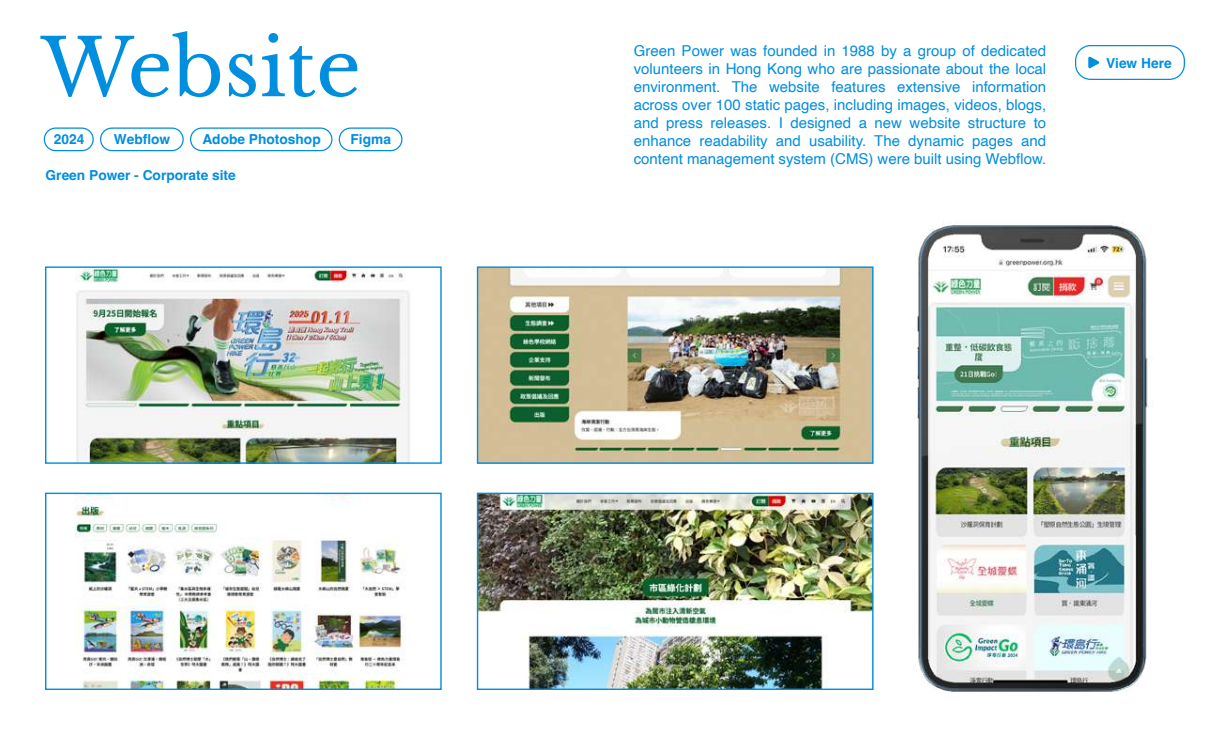
<style>
.page{position:relative;width:1230px;height:735px;background:#fff}
.page>*{position:absolute;margin:0;border:0;box-sizing:border-box;transform-origin:0 0}
.t1{font:78.5px "Libre Baskerville";color:#008edf}
.t2{font:15px/18px "Helvetica";color:#008edf;text-align:justify}
.t3{font:700 13.75px "Helvetica";color:#008edf}
</style>
<div class="page">
<div style="left:1075px;top:45px;width:110px;height:35px;border:1px solid #008edf;border-radius:15px"></div>
<svg style="left:1088px;top:56px;width:11px;height:13px"></svg>
<div style="left:44px;top:128px;width:50px;height:23px;border:1px solid #008edf;border-radius:11px"></div>
<div style="left:100px;top:128px;width:84px;height:23px;border:1px solid #008edf;border-radius:11px"></div>
<div style="left:190px;top:128px;width:142px;height:23px;border:1px solid #008edf;border-radius:11px"></div>
<div style="left:339px;top:128px;width:63px;height:23px;border:1px solid #008edf;border-radius:11px"></div>
<img style="left:75px;top:268px;width:335px;height:194px">
<div style="left:45px;top:266px;width:397px;height:198px;border:1px solid #008edf"></div>
<img style="left:75px;top:495px;width:330px;height:193px">
<div style="left:45px;top:493px;width:397px;height:197px;border:1px solid #008edf"></div>
<img style="left:479px;top:268px;width:393px;height:194px">
<div style="left:477px;top:266px;width:397px;height:198px;border:1px solid #008edf"></div>
<img style="left:479px;top:495px;width:393px;height:193px">
<div style="left:477px;top:493px;width:397px;height:197px;border:1px solid #008edf"></div>
<img style="left:916px;top:224px;width:237px;height:468px">
<h1 class="t1" style="left:41px;top:20px;width:321px">Website</h1>
<p class="t3" style="left:54px;top:131px;width:32px">2024</p>
<p class="t3" style="left:114px;top:131px;width:58px">Webflow</p>
<p class="t3" style="left:202px;top:131px;width:120px">Adobe Photoshop</p>
<p class="t3" style="left:351px;top:131px;width:42px">Figma</p>
<p class="t3" style="left:46px;top:166px;width:192px">Green Power - Corporate site</p>
<p class="t2" style="left:634px;top:42px;width:414px">Green Power was founded in 1988 by a group of dedicated volunteers in Hong Kong who are passionate about the local environment. The website features extensive information across over 100 static pages, including images, videos, blogs, and press releases. I designed a new website structure to enhance readability and usability. The dynamic pages and content management system (CMS) were built using Webflow.</p>
<p class="t3" style="left:1106px;top:55px;width:67px">View Here</p>
</div>
